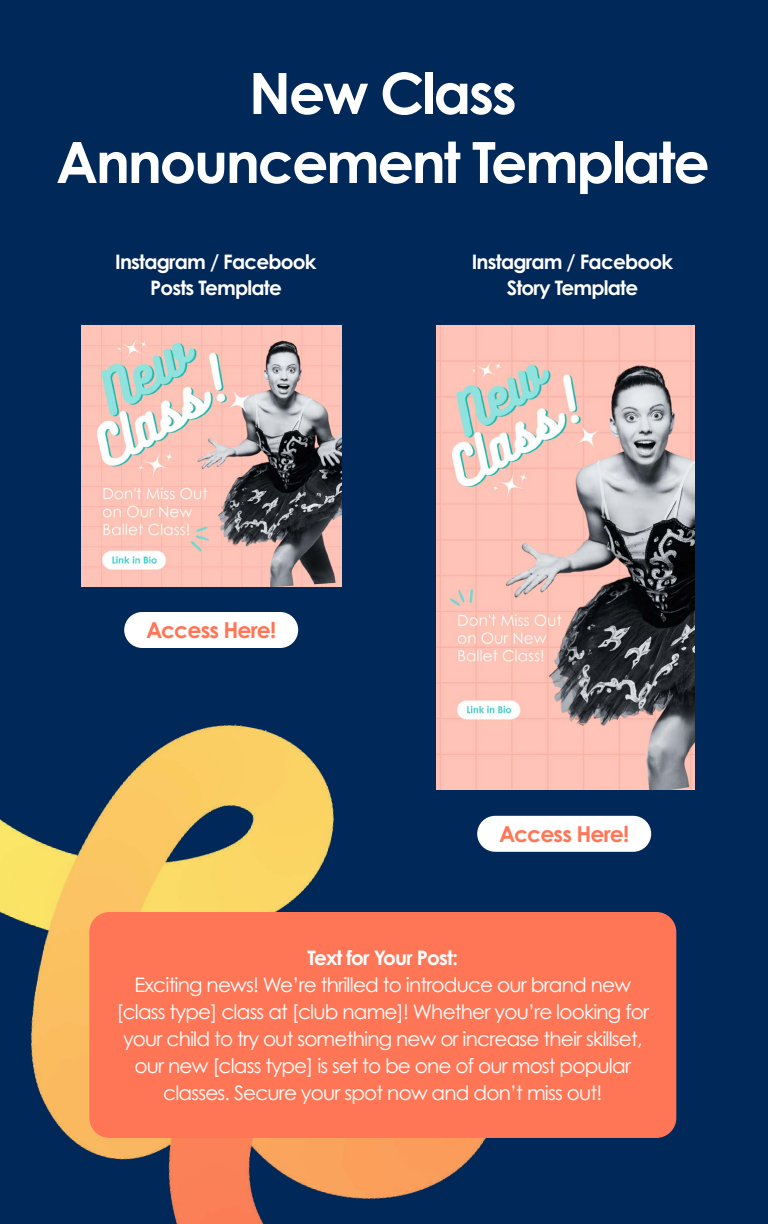
<style>
.page{position:relative;width:768px;height:1224px;background:#002858}
.page>*{position:absolute;margin:0;border:0;box-sizing:border-box;transform-origin:0 0}
.t1{font:700 57px/69px "Century Gothic Pro";letter-spacing:-.04em;color:#fff;text-align:center}
.t2{font:700 22px "Century Gothic Pro";letter-spacing:-.04em;color:#ff7657}
.t3{font:20px/27px "Century Gothic Pro";letter-spacing:-.04em;color:#fff;text-align:center}
.t4{font:700 20px/26px "Century Gothic Pro";letter-spacing:-.04em;color:#fff;text-align:center}
</style>
<div class="page">
<img style="left:0;top:724px;width:560px;height:500px">
<div style="left:89px;top:912px;width:587px;height:226px;background:#ff7657;border-radius:20px"></div>
<div style="left:124px;top:612px;width:174px;height:36px;background:#fff;border-radius:18px"></div>
<div style="left:477px;top:816px;width:174px;height:36px;background:#fff;border-radius:18px"></div>
<img style="left:436px;top:326px;width:258px;height:463px">
<img style="left:81px;top:326px;width:260px;height:260px">
<h1 class="t1" style="left:56px;top:58px;width:655px">New Class<br>Announcement Template</h1>
<p class="t4" style="left:115px;top:248px;width:203px">Instagram / Facebook<br>Posts Template</p>
<p class="t2" style="left:146px;top:616px;width:131px">Access Here!</p>
<p class="t4" style="left:472px;top:248px;width:203px">Instagram / Facebook<br>Story Template</p>
<p class="t2" style="left:499px;top:820px;width:131px">Access Here!</p>
<p class="t4" style="left:308px;top:944px;width:152px">Text for Your Post:</p>
<p class="t3" style="left:117px;top:971px;width:534px">Exciting news! We’re thrilled to introduce our brand new [class type] class at [club name]! Whether you’re looking for your child to try out something new or increase their skillset, our new [class type] is set to be one of our most popular classes. Secure your spot now and don’t miss out!</p>
</div>
